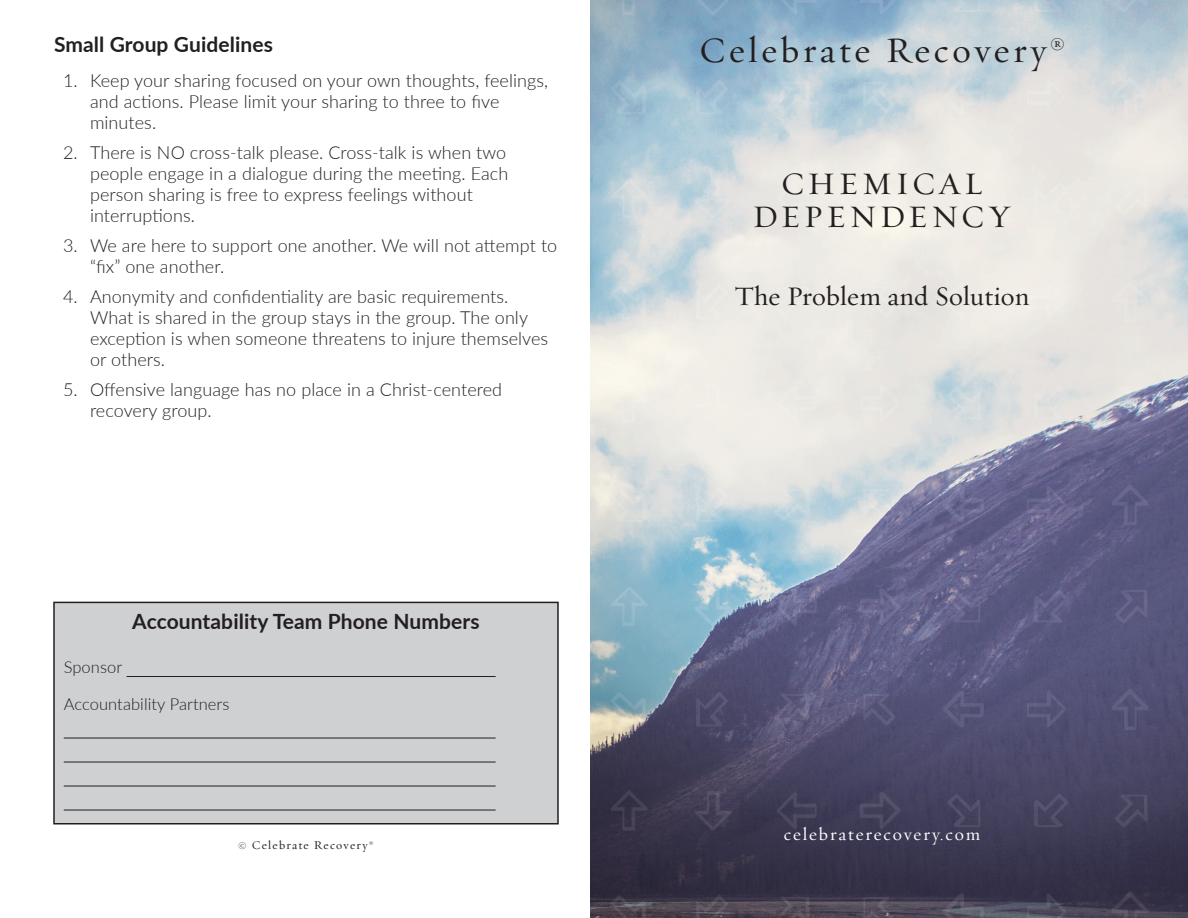
<style>
.page{position:relative;width:1188px;height:918px;background:#fff}
.page>*{position:absolute;margin:0;border:0;box-sizing:border-box;transform-origin:0 0}
.t1{font:36px "Requiem Text HTF Roman";letter-spacing:.1em;color:#231f20}
.t2{font:31.5px/33px "Requiem Text HTF Roman";letter-spacing:.1em;color:#231f20;text-align:center}
.t3{font:27px "Requiem Text HTF Roman";letter-spacing:.005em;color:#231f20}
.t4{font:700 21px "Lato";letter-spacing:.005em;color:#231f20}
.t5{font:300 18px/21px "Lato";letter-spacing:.005em;color:#231f20}
.t6{font:18px "Requiem Text HTF Roman";letter-spacing:.1em;color:#fff}
.t7{font:300 16.5px "Lato";letter-spacing:.005em;color:#231f20}
.t8{font:12px "Requiem Text HTF Roman";letter-spacing:.1em;color:#231f20}
</style>
<div class="page">
<img style="left:591px;top:0;width:597px;height:918px">
<div style="left:54px;top:602px;width:504px;height:222px;background:#cfd0d2"></div>
<hr style="left:127px;top:676px;width:369px;height:1px;background:#231f20">
<hr style="left:64px;top:738px;width:432px;height:1px;background:#231f20">
<hr style="left:64px;top:762px;width:432px;height:1px;background:#231f20">
<hr style="left:64px;top:786px;width:432px;height:1px;background:#231f20">
<hr style="left:64px;top:810px;width:432px;height:1px;background:#231f20">
<div style="left:53px;top:602px;width:506px;height:223px;border:2px solid #231f20"></div>
<p class="t4" style="left:54px;top:29px;width:221px">Small Group Guidelines</p>
<p class="t5" style="left:90px;top:69px;width:460px;text-indent:-27px">1. Keep your sharing focused on your own thoughts, feelings, and actions. Please limit your sharing to three to five minutes.</p>
<p class="t5" style="left:90px;top:141px;width:420px;text-indent:-27px">2. There is NO cross-talk please. Cross-talk is when two people engage in a dialogue during the meeting. Each person sharing is free to express feelings without interruptions.</p>
<p class="t5" style="left:90px;top:234px;width:469px;text-indent:-27px">3. We are here to support one another. We will not attempt to “fix” one another.</p>
<p class="t5" style="left:90px;top:285px;width:460px;text-indent:-27px">4. Anonymity and confidentiality are basic requirements.<br>What is shared in the group stays in the group. The only exception is when someone threatens to injure themselves or others.</p>
<p class="t5" style="left:90px;top:378px;width:414px;text-indent:-27px">5. Offensive language has no place in a Christ-centered recovery group.</p>
<p class="t4" style="left:132px;top:606px;width:349px">Accountability Team Phone Numbers</p>
<p class="t7" style="left:64px;top:655px;width:60px">Sponsor</p>
<p class="t7" style="left:64px;top:693px;width:167px">Accountability Partners</p>
<p class="t8" style="left:238px;top:837px;width:137px">© Celebrate Recovery<sup>®</sup></p>
<h1 class="t1" style="left:699px;top:29px;width:367px">Celebrate Recovery<sup>®</sup></h1>
<h2 class="t2" style="left:752px;top:168px;width:261px">CHEMICAL<br>DEPENDENCY</h2>
<h3 class="t3" style="left:735px;top:280px;width:296px">The Problem and Solution</h3>
<p class="t6" style="left:784px;top:824px;width:198px">celebraterecovery.com</p>
</div>
